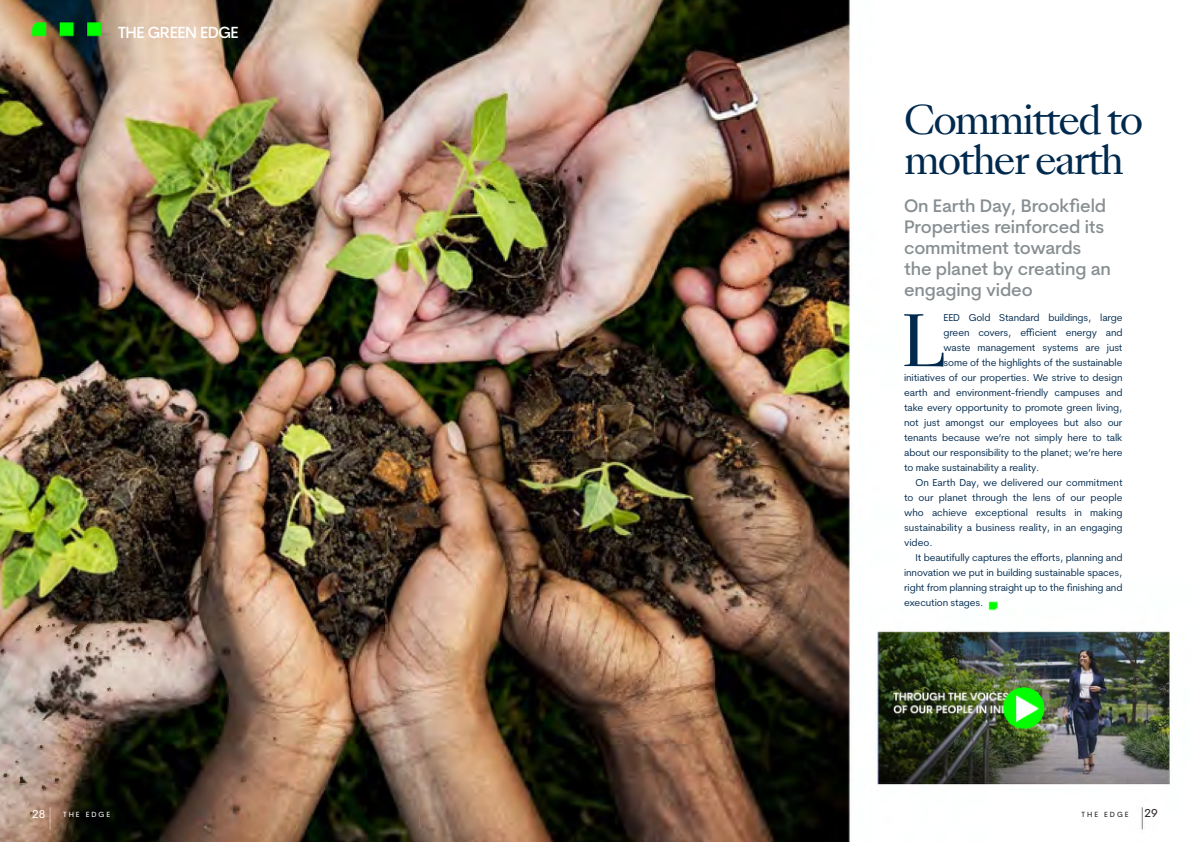
<style>
.page{position:relative;width:1191px;height:842px;background:#fff}
.page>*{position:absolute;margin:0;border:0;box-sizing:border-box;transform-origin:0 0}
.Body_para{font:74.7px "Bodoni Svty Two ITCTT";color:#00294e}
.Heading{font:38px/39.9px "Sang Bleu Kingdom";letter-spacing:-.05em;color:#00294e}
.Body_para-2{font:500 18px/21px "Cerebri Sans";letter-spacing:-.01em;color:#878e91}
.Body_para-3{font:500 16px "Cerebri Sans";letter-spacing:-.03em;color:#fff}
.t1{font:11.4px "Cerebri Sans";color:#231f20}
.Body_para-4{font:11.4px "Cerebri Sans";color:#fff}
.Body_para-5{font:10px/15px "Cerebri Sans";letter-spacing:-.01em;color:#00294e;text-align:justify}
.t2{font:7.4px "Cerebri Sans";letter-spacing:.27em;color:#231f20}
.Body_para-6{font:7.4px "Cerebri Sans";letter-spacing:.27em;color:#fff}
</style>
<div class="page">
<img style="left:0;top:0;width:1170px;height:842px">
<p class="Body_para-3" style="left:118px;top:23px;width:122px">THE GREEN EDGE</p>
<p class="Body_para-4" style="left:32px;top:807px;width:15px">28</p>
<p class="Body_para-6" style="left:63px;top:810px;width:48px">THE EDGE</p>
<p class="Heading" style="left:904px;top:101px;width:241px">Committed to mother earth</p>
<p class="Body_para-2" style="left:904px;top:195px;width:208px">On Earth Day, Brookfield<br>Properties reinforced its commitment towards the planet by creating an engaging video</p>
<p class="Body_para" style="left:902px;top:279px;width:44px">L</p>
<p class="Body_para-5" style="left:943px;top:310px;width:181px">EED Gold Standard buildings, large</p>
<p class="Body_para-5" style="left:943px;top:325px;width:181px">green covers, efficient energy and</p>
<p class="Body_para-5" style="left:943px;top:340px;width:181px">waste management systems are just</p>
<p class="Body_para-5" style="left:943px;top:355px;width:180px">some of the highlights of the sustainable</p>
<p class="Body_para-5" style="left:904px;top:370px;width:220px">initiatives of our properties. We strive to design</p>
<p class="Body_para-5" style="left:904px;top:385px;width:220px">earth and environment-friendly campuses and</p>
<p class="Body_para-5" style="left:904px;top:400px;width:220px">take every opportunity to promote green living,</p>
<p class="Body_para-5" style="left:904px;top:415px;width:220px">not just amongst our employees but also our</p>
<p class="Body_para-5" style="left:904px;top:430px;width:220px">tenants because we’re not simply here to talk</p>
<p class="Body_para-5" style="left:904px;top:445px;width:220px">about our responsibility to the planet; we’re here</p>
<p class="Body_para-5" style="left:904px;top:460px;width:137px">to make sustainability a reality.</p>
<p class="Body_para-5" style="left:904px;top:475px;width:220px;text-indent:11px">On Earth Day, we delivered our commitment to our planet through the lens of our people who achieve exceptional results in making sustainability a business reality, in an engaging video.</p>
<p class="Body_para-5" style="left:904px;top:550px;width:220px;text-indent:11px">It beautifully captures the efforts, planning and innovation we put in building sustainable spaces, right from planning straight up to the finishing and execution stages.</p>
<p class="t2" style="left:1081px;top:810px;width:48px">THE EDGE</p>
<p class="t1" style="left:1144px;top:806px;width:15px">29</p>
</div>
